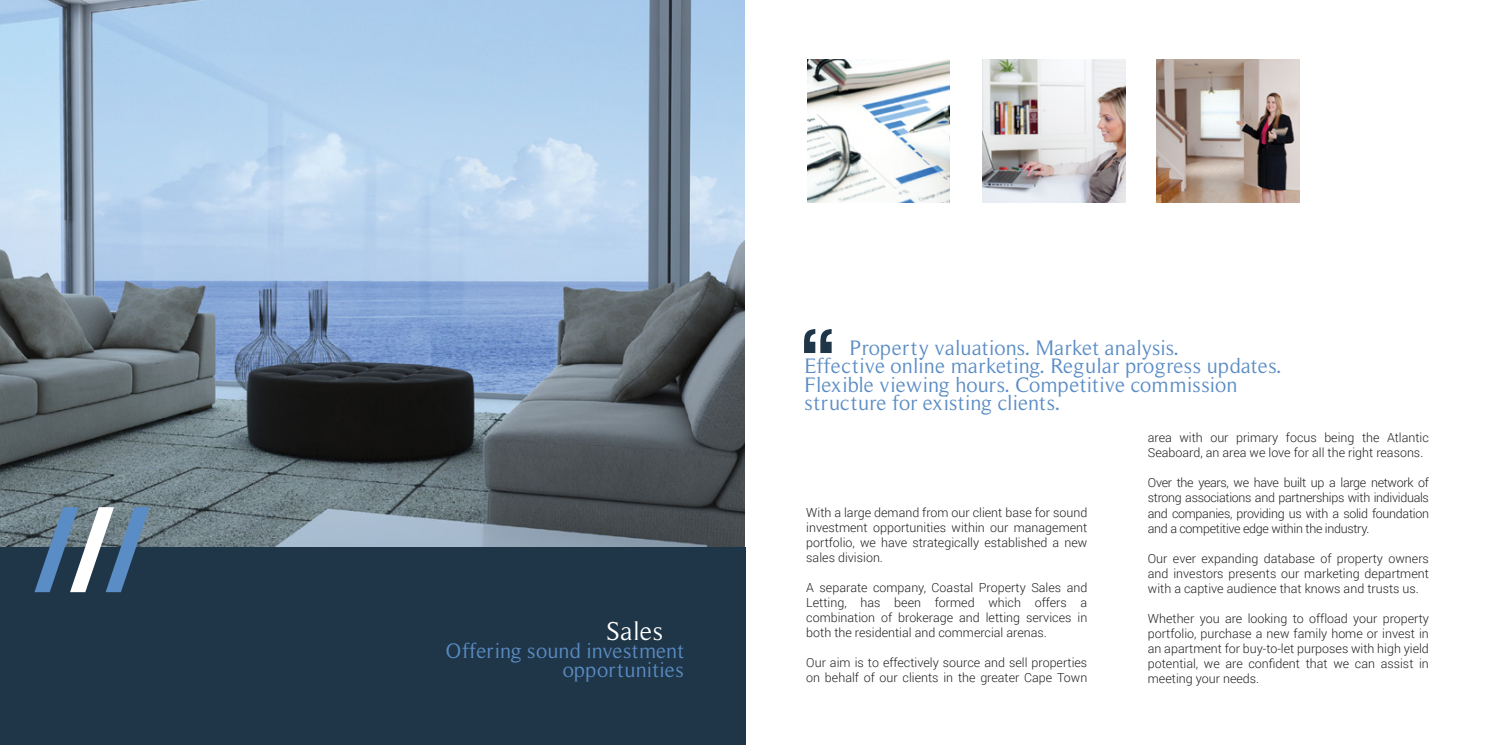
<style>
.page{position:relative;width:1489px;height:745px;background:#fff}
.page>*{position:absolute;margin:0;border:0;box-sizing:border-box;transform-origin:0 0}
.t1{font:26.38px "Roman Serif";letter-spacing:.01em;color:#fff}
.t2{font:21.38px/18.5px "Roman Serif";color:#5a8cc5;text-align:right}
.t3{font:300 12.5px/15px "Roboto";color:#231f20;text-align:justify}
</style>
<div class="page">
<img style="left:0;top:0;width:744px;height:547px">
<div style="left:0;top:547px;width:745px;height:197px;background:#1f3648"></div>
<svg style="left:34px;top:507px;width:116px;height:84px"></svg>
<svg style="left:804px;top:329px;width:27px;height:24px"></svg>
<img style="left:807px;top:59px;width:142px;height:143px">
<img style="left:982px;top:59px;width:143px;height:143px">
<img style="left:1156px;top:59px;width:143px;height:143px">
<h1 class="t1" style="left:606px;top:615px;width:58px">Sales</h1>
<h2 class="t2" style="left:446px;top:641px;width:239px">Offering sound investment opportunities</h2>
<h2 class="t2" style="left:804px;top:338px;width:478px;text-align:left;text-indent:45px">Property valuations. Market analysis.<br>Effective online marketing. Regular progress updates.<br>Flexible viewing hours. Competitive commission structure for existing clients.</h2>
<p class="t3" style="left:806px;top:504px;width:282px">With a large demand from our client base for sound investment opportunities within our management portfolio, we have strategically established a new sales division.</p>
<p class="t3" style="left:806px;top:579px;width:282px">A separate company, Coastal Property Sales and Letting, has been formed which offers a combination of brokerage and letting services in both the residential and commercial arenas.</p>
<p class="t3" style="left:806px;top:654px;width:282px">Our aim is to effectively source and sell properties on behalf of our clients in the greater Cape Town</p>
<p class="t3" style="left:1147px;top:430px;width:282px">area with our primary focus being the Atlantic<br>Seaboard, an area we love for all the right reasons.</p>
<p class="t3" style="left:1147px;top:475px;width:282px">Over the years, we have built up a large network of strong associations and partnerships with individuals and companies, providing us with a solid foundation and a competitive edge within the industry.</p>
<p class="t3" style="left:1147px;top:550px;width:282px">Our ever expanding database of property owners and investors presents our marketing department with a captive audience that knows and trusts us.</p>
<p class="t3" style="left:1147px;top:610px;width:282px">Whether you are looking to offload your property portfolio, purchase a new family home or invest in an apartment for buy-to-let purposes with high yield potential, we are confident that we can assist in meeting your needs.</p>
</div>
